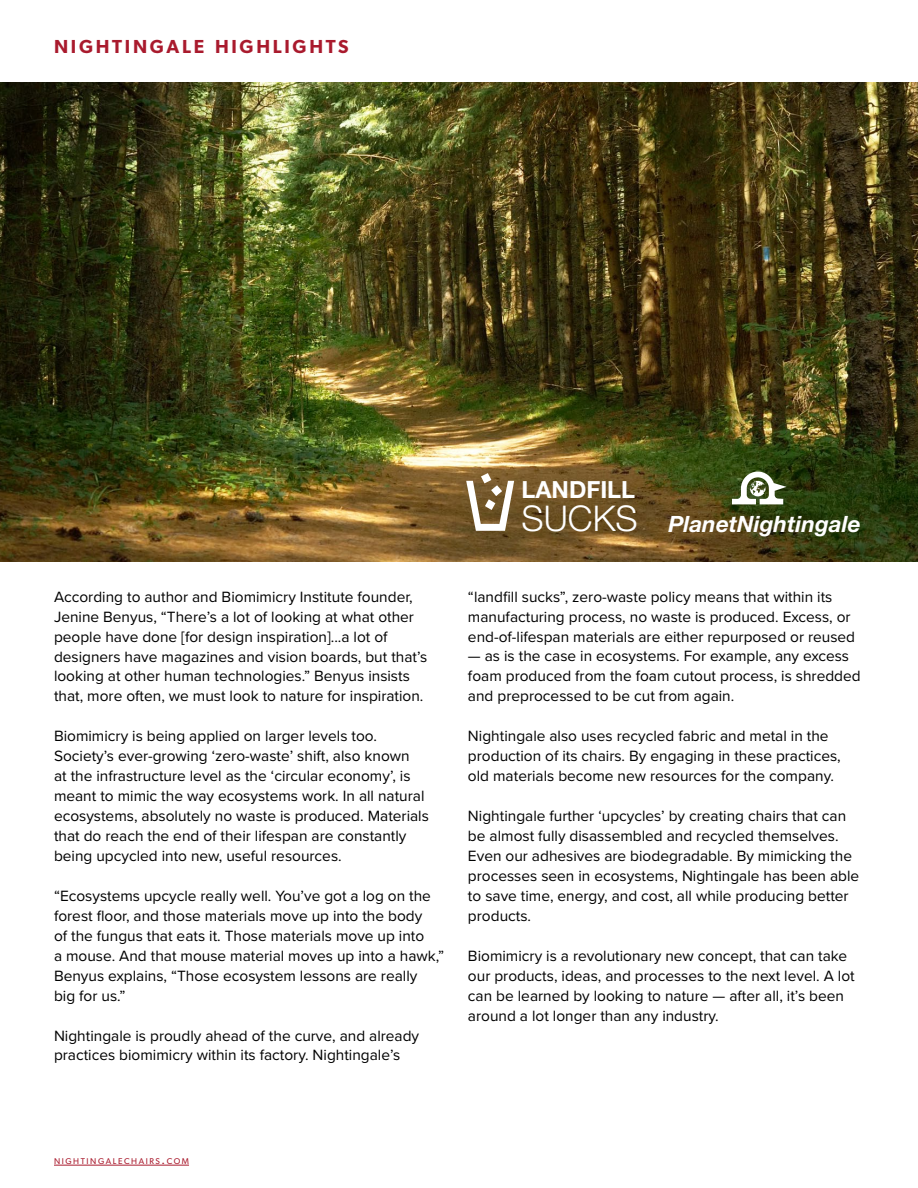
<style>
.page{position:relative;width:918px;height:1188px;background:#fff}
.page>*{position:absolute;margin:0;border:0;box-sizing:border-box;transform-origin:0 0}
.t1{font:300 35.4px "Helvetica Neue";color:#fff}
.t2{font:700 23.7px "Helvetica Neue";color:#fff}
.t3{font:italic 700 22.5px "Helvetica Neue";color:#fff}
.t4{font:600 18.9px "Gibson";letter-spacing:.145em;color:#a91a2d}
.t5{font:15.45px/20px "Proxima Nova";color:#000101}
.t6{font:8.4px "Gibson";letter-spacing:.185em;color:#a91a2d}
.s1{font-size:12px}
</style>
<div class="page">
<img style="left:0;top:82px;width:918px;height:480px">
<hr style="left:54px;top:1165px;width:135px;height:1px;background:#a91a2d">
<svg style="left:732px;top:472px;width:54px;height:32px"></svg>
<svg style="left:466px;top:473px;width:48px;height:58px"></svg>
<p class="t4" style="left:54px;top:36px;width:296px">NIGHTINGALE HIGHLIGHTS</p>
<p class="t5" style="left:54px;top:586px;width:375px">According to author and Biomimicry Institute founder, Jenine Benyus, “There’s a lot of looking at what other people have done [for design inspiration]...a lot of designers have magazines and vision boards, but that’s looking at other human technologies.” Benyus insists that, more often, we must look to nature for inspiration.</p>
<p class="t5" style="left:54px;top:726px;width:376px">Biomimicry is being applied on larger levels too.<br>Society’s ever-growing ‘zero-waste’ shift, also known<br>at the infrastructure level as the ‘circular economy’, is meant to mimic the way ecosystems work. In all natural ecosystems, absolutely no waste is produced. Materials that do reach the end of their lifespan are constantly being upcycled into new, useful resources.</p>
<p class="t5" style="left:54px;top:885px;width:392px">“Ecosystems upcycle really well. You’ve got a log on the forest floor, and those materials move up into the body<br>of the fungus that eats it. Those materials move up into<br>a mouse. And that mouse material moves up into a hawk,” Benyus explains, “Those ecosystem lessons are really<br>big for us.”</p>
<p class="t5" style="left:54px;top:1025px;width:367px">Nightingale is proudly ahead of the curve, and already practices biomimicry within its factory. Nightingale’s</p>
<h2 class="t2" style="left:522px;top:471px;width:115px">LANDFILL</h2>
<h1 class="t1" style="left:522px;top:490px;width:118px">SUCKS</h1>
<h3 class="t3" style="left:669px;top:506px;width:194px">PlanetNightingale</h3>
<p class="t5" style="left:468px;top:586px;width:389px">“landfill sucks”, zero-waste policy means that within its manufacturing process, no waste is produced. Excess, or end-of-lifespan materials are either repurposed or reused</p>
<p class="t5" style="left:468px;top:646px;width:394px">— as is the case in ecosystems. For example, any excess foam produced from the foam cutout process, is shredded and preprocessed to be cut from again.</p>
<p class="t5" style="left:468px;top:725px;width:374px">Nightingale also uses recycled fabric and metal in the production of its chairs. By engaging in these practices, old materials become new resources for the company.</p>
<p class="t5" style="left:468px;top:805px;width:393px">Nightingale further ‘upcycles’ by creating chairs that can be almost fully disassembled and recycled themselves.<br>Even our adhesives are biodegradable. By mimicking the processes seen in ecosystems, Nightingale has been able to save time, energy, and cost, all while producing better products.</p>
<p class="t5" style="left:468px;top:945px;width:388px">Biomimicry is a revolutionary new concept, that can take our products, ideas, and processes to the next level. A lot can be learned by looking to nature — after all, it’s been around a lot longer than any industry.</p>
<p class="t6" style="left:54px;top:1156px;width:137px">NIGHTINGALECHAIRS<span class="s1">.</span>COM</p>
</div>
